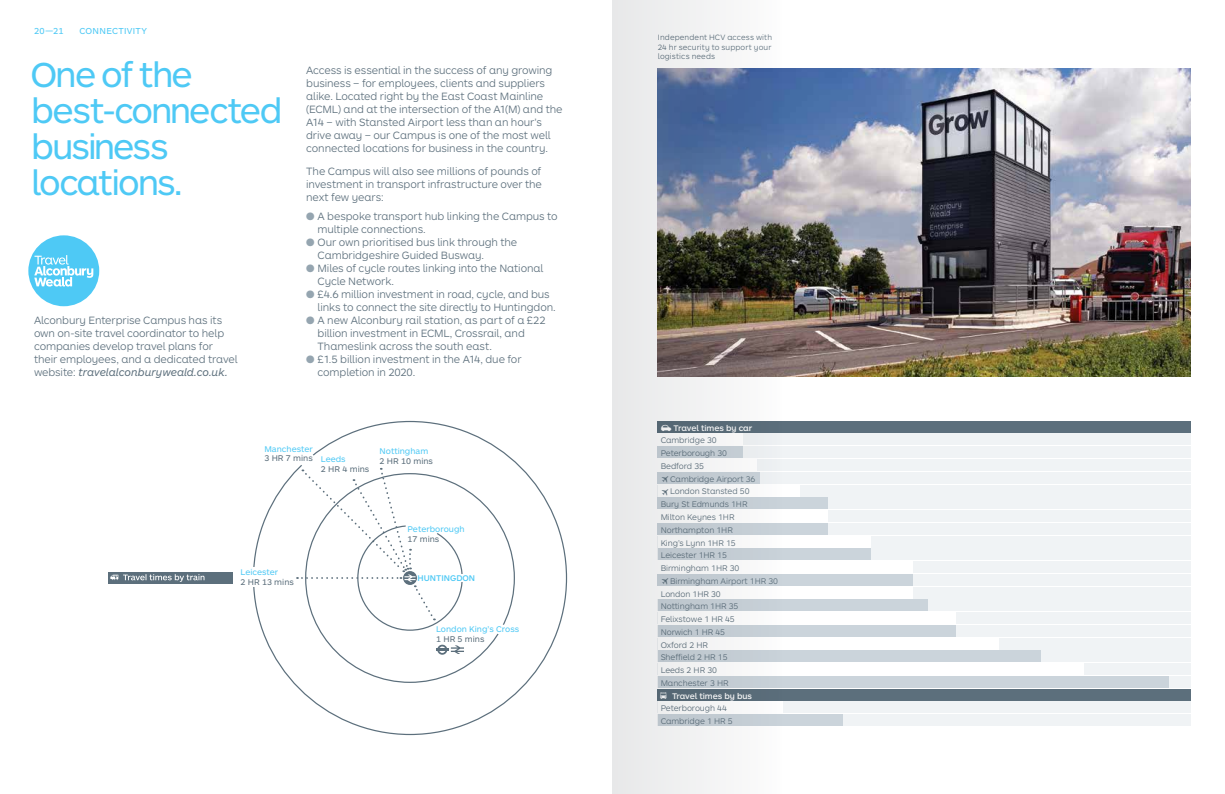
<style>
.page{position:relative;width:1225px;height:794px;background:#fff}
.page>*{position:absolute;margin:0;border:0;box-sizing:border-box;transform-origin:0 0}
.t1{font:36px/36px "ARS Maquette Pro";letter-spacing:-.055em;color:#4ec9f5}
.t2{font:300 11px/13px "ARS Maquette Pro";letter-spacing:-.01em;color:#5c6f7c}
.t3{font:9px "ARS Maquette Pro";letter-spacing:.03em;color:#4ec9f5}
.t4{font:8.6px "ARS Maquette Pro";color:#4ec9f5}
.t5{font:8.6px "ARS Maquette Pro";color:#5c6f7c}
.t6{font:500 8.6px "ARS Maquette Pro";color:#4ec9f5}
.t7{font:300 8.5px "ARS Maquette Pro";letter-spacing:-.01em;color:#5c6f7c}
.t8{font:500 8.5px "ARS Maquette Pro";letter-spacing:-.01em;color:#fff}
.t9{font:300 8px/9.5px "ARS Maquette Pro";letter-spacing:.015em;color:#5c6f7c;text-align:justify}
.s1{font-weight:400;font-style:italic}
.s2{color:#95a5b0}
.s3{font-family:"Transit Pict Four";font-weight:400;font-size:10px}
.s4{font-family:"Transit Pict Four";font-weight:400}
</style>
<div class="page">
<div style="left:658px;top:421px;width:533px;height:11px;background:#5c6f7c"></div>
<div style="left:658px;top:434px;width:533px;height:11px;background:#f0f3f5"></div>
<div style="left:658px;top:446px;width:533px;height:12px;background:#f0f3f5"></div>
<div style="left:658px;top:459px;width:533px;height:11px;background:#f0f3f5"></div>
<div style="left:658px;top:472px;width:533px;height:11px;background:#f0f3f5"></div>
<div style="left:658px;top:485px;width:533px;height:11px;background:#f0f3f5"></div>
<div style="left:658px;top:497px;width:533px;height:12px;background:#f0f3f5"></div>
<div style="left:658px;top:510px;width:533px;height:12px;background:#f0f3f5"></div>
<div style="left:658px;top:523px;width:533px;height:11px;background:#f0f3f5"></div>
<div style="left:658px;top:536px;width:533px;height:11px;background:#f0f3f5"></div>
<div style="left:658px;top:548px;width:533px;height:12px;background:#f0f3f5"></div>
<div style="left:658px;top:561px;width:533px;height:12px;background:#f0f3f5"></div>
<div style="left:658px;top:574px;width:533px;height:11px;background:#f0f3f5"></div>
<div style="left:658px;top:587px;width:533px;height:11px;background:#f0f3f5"></div>
<div style="left:658px;top:599px;width:533px;height:12px;background:#f0f3f5"></div>
<div style="left:658px;top:612px;width:533px;height:12px;background:#f0f3f5"></div>
<div style="left:658px;top:625px;width:533px;height:11px;background:#f0f3f5"></div>
<div style="left:658px;top:638px;width:533px;height:11px;background:#f0f3f5"></div>
<div style="left:658px;top:650px;width:533px;height:12px;background:#f0f3f5"></div>
<div style="left:658px;top:663px;width:533px;height:12px;background:#f0f3f5"></div>
<div style="left:658px;top:676px;width:533px;height:11px;background:#f0f3f5"></div>
<div style="left:658px;top:702px;width:533px;height:11px;background:#f0f3f5"></div>
<div style="left:658px;top:714px;width:533px;height:12px;background:#f0f3f5"></div>
<div style="left:658px;top:485px;width:141px;height:11px;background:#fff"></div>
<div style="left:658px;top:510px;width:170px;height:12px;background:#fff"></div>
<div style="left:658px;top:536px;width:212px;height:11px;background:#fff"></div>
<div style="left:658px;top:561px;width:255px;height:12px;background:#fff"></div>
<div style="left:658px;top:587px;width:255px;height:11px;background:#fff"></div>
<div style="left:658px;top:612px;width:297px;height:12px;background:#fff"></div>
<div style="left:658px;top:638px;width:340px;height:11px;background:#fff"></div>
<div style="left:658px;top:663px;width:425px;height:12px;background:#fff"></div>
<div style="left:658px;top:689px;width:533px;height:11px;background:#5c6f7c"></div>
<div style="left:658px;top:497px;width:170px;height:12px;background:#cbd4db"></div>
<div style="left:658px;top:523px;width:170px;height:11px;background:#cbd4db"></div>
<div style="left:658px;top:548px;width:212px;height:12px;background:#cbd4db"></div>
<div style="left:658px;top:574px;width:255px;height:11px;background:#cbd4db"></div>
<div style="left:658px;top:599px;width:269px;height:12px;background:#cbd4db"></div>
<div style="left:658px;top:625px;width:297px;height:11px;background:#cbd4db"></div>
<div style="left:658px;top:650px;width:382px;height:12px;background:#cbd4db"></div>
<div style="left:658px;top:676px;width:510px;height:11px;background:#cbd4db"></div>
<div style="left:658px;top:714px;width:184px;height:12px;background:#cbd4db"></div>
<img style="left:782px;top:68px;width:409px;height:308px">
<svg style="left:253px;top:421px;width:314px;height:314px"></svg>
<div style="left:247px;top:567px;width:11px;height:19px;background:#fff"></div>
<svg style="left:495px;top:623px;width:10px;height:11px"></svg>
<svg style="left:460px;top:574px;width:4px;height:8px"></svg>
<svg style="left:297px;top:454px;width:141px;height:166px"></svg>
<svg style="left:436px;top:644px;width:28px;height:10px"></svg>
<div style="left:108px;top:572px;width:124px;height:11px;background:#5c6f7c"></div>
<svg style="left:110px;top:574px;width:94px;height:8px"></svg>
<div style="left:28px;top:235px;width:71px;height:71px;background:#4ec9f5;border-radius:50%"></div>
<svg style="left:34px;top:255px;width:59px;height:31px"></svg>
<svg style="left:612px;top:0;width:170px;height:794px"></svg>
<svg style="left:661px;top:424px;width:10px;height:7px"></svg>
<p class="t3" style="left:34px;top:25px;width:31px">20—21</p>
<p class="t3" style="left:79px;top:25px;width:69px">CONNECTIVITY</p>
<h1 class="t1" style="left:30px;top:55px;width:254px">One of the best-connected business locations.</h1>
<p class="t2" style="left:34px;top:313px;width:205px">Alconbury Enterprise Campus has its own on-site travel coordinator to help companies develop travel plans for their employees, and a dedicated travel website: <span class="s1">travelalconburyweald.co.uk.</span></p>
<p class="t2" style="left:306px;top:63px;width:258px">Access is essential in the success of any growing business – for employees, clients and suppliers alike. Located right by the East Coast Mainline (ECML) and at the intersection of the A1(M) and the A14 – with Stansted Airport less than an hour’s drive away – our Campus is one of the most well connected locations for business in the country.</p>
<p class="t2" style="left:306px;top:164px;width:237px;text-align:justify">The Campus will also see millions of pounds of investment in transport infrastructure over the next few years:</p>
<p class="t2" style="left:317px;top:209px;width:241px;text-indent:-11px"><span class="s2">●</span> A bespoke transport hub linking the Campus to multiple connections.</p>
<p class="t2" style="left:317px;top:235px;width:201px;text-indent:-11px"><span class="s2">●</span> Our own prioritised bus link through the<br>Cambridgeshire Guided Busway.</p>
<p class="t2" style="left:317px;top:261px;width:227px;text-indent:-11px"><span class="s2">●</span> Miles of cycle routes linking into the National<br>Cycle Network.</p>
<p class="t2" style="left:317px;top:287px;width:240px;text-indent:-11px"><span class="s2">●</span> £4.6 million investment in road, cycle, and bus links to connect the site directly to Huntingdon.</p>
<p class="t2" style="left:317px;top:313px;width:230px;text-indent:-11px"><span class="s2">●</span> A new Alconbury rail station, as part of a £22 billion investment in ECML, Crossrail, and<br>Thameslink across the south east.</p>
<p class="t2" style="left:317px;top:352px;width:205px;text-indent:-11px"><span class="s2">●</span> £1.5 billion investment in the A14, due for completion in 2020.</p>
<p class="t4" style="left:264px;top:443px;width:50px">Manchester</p>
<p class="t5" style="left:264px;top:453px;width:50px">3 HR 7 mins</p>
<p class="t4" style="left:379px;top:445px;width:50px">Nottingham</p>
<p class="t4" style="left:321px;top:454px;width:26px">Leeds</p>
<p class="t5" style="left:379px;top:455px;width:55px">2 HR 10 mins</p>
<p class="t5" style="left:321px;top:464px;width:50px">2 HR 4 mins</p>
<p class="t4" style="left:240px;top:567px;width:39px">Leicester</p>
<p class="t5" style="left:240px;top:577px;width:55px">2 HR 13 mins</p>
<p class="t4" style="left:407px;top:523px;width:59px">Peterborough</p>
<p class="t5" style="left:407px;top:533px;width:33px">17 mins</p>
<p class="t6" style="left:417px;top:572px;width:59px">HUNTINGDON</p>
<p class="t4" style="left:436px;top:623px;width:85px">London King’s Cross</p>
<p class="t5" style="left:436px;top:633px;width:50px">1 HR 5 mins</p>
<p class="t9" style="left:658px;top:33px;width:116px">Independent HCV access with 24 hr security to support your logistics needs</p>
<p class="t8" style="left:673px;top:422px;width:80px">Travel times by car</p>
<p class="t7" style="left:660px;top:435px;width:58px">Cambridge 30</p>
<p class="t7" style="left:660px;top:448px;width:68px">Peterborough 30</p>
<p class="t7" style="left:660px;top:460px;width:45px">Bedford 35</p>
<p class="t7" style="left:665px;top:473px;width:91px"><span class="s3">A</span>Cambridge Airport 36</p>
<p class="t7" style="left:665px;top:486px;width:86px"><span class="s3">A</span>London Stansted 50</p>
<p class="t7" style="left:660px;top:499px;width:88px">Bury St Edmunds 1HR</p>
<p class="t7" style="left:660px;top:511px;width:75px">Milton Keynes 1HR</p>
<p class="t7" style="left:660px;top:524px;width:74px">Northampton 1HR</p>
<p class="t7" style="left:660px;top:537px;width:76px">King’s Lynn 1HR 15</p>
<p class="t7" style="left:660px;top:550px;width:68px">Leicester 1HR 15</p>
<p class="t7" style="left:660px;top:562px;width:80px">Birmingham 1HR 30</p>
<p class="t7" style="left:665px;top:575px;width:114px"><span class="s3">A</span>Birmingham Airport 1HR 30</p>
<p class="t7" style="left:660px;top:588px;width:62px">London 1HR 30</p>
<p class="t7" style="left:660px;top:601px;width:79px">Nottingham 1HR 35</p>
<p class="t7" style="left:660px;top:613px;width:76px">Felixstowe 1 HR 45</p>
<p class="t7" style="left:660px;top:626px;width:66px">Norwich 1 HR 45</p>
<p class="t7" style="left:660px;top:639px;width:49px">Oxford 2 HR</p>
<p class="t7" style="left:660px;top:652px;width:68px">Sheffield 2 HR 15</p>
<p class="t7" style="left:660px;top:665px;width:58px">Leeds 2 HR 30</p>
<p class="t7" style="left:660px;top:677px;width:69px">Manchester 3 HR</p>
<p class="t8" style="left:663px;top:690px;width:90px"><span class="s4">N</span> Travel times by bus</p>
<p class="t7" style="left:660px;top:703px;width:68px">Peterborough 44</p>
<p class="t7" style="left:660px;top:716px;width:73px">Cambridge 1 HR 5</p>
</div>
